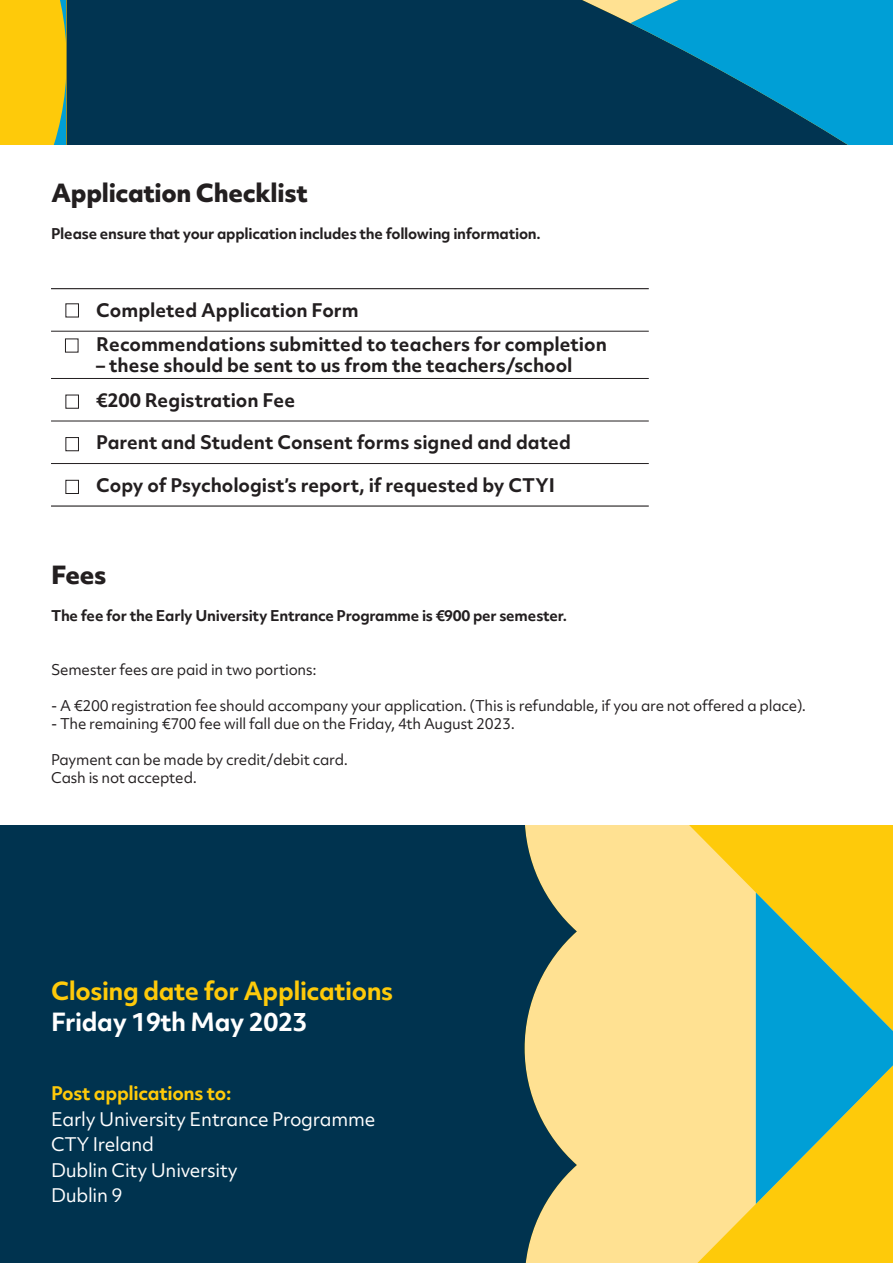
<style>
.page{position:relative;width:893px;height:1263px;background:#fff}
.page>*{position:absolute;margin:0;border:0;box-sizing:border-box;transform-origin:0 0}
.t1{font:700 24px "Objektiv Mk 2";letter-spacing:-.015em;color:#feca0a}
.t2{font:800 24px "Objektiv Mk 2";letter-spacing:-.015em;color:#231f20}
.t3{font:700 24px "Objektiv Mk 2";letter-spacing:-.015em;color:#fff}
.t4{font:700 18px "Objektiv Mk 2";color:#231f20}
.t5{font:18px "Objektiv Mk 2";letter-spacing:-.015em;color:#fff}
.t6{font:700 18px "Objektiv Mk 2";letter-spacing:-.015em;color:#feca0a}
.t7{font:14.25px "Objektiv Mk 2";letter-spacing:-.015em;color:#231f20}
.t8{font:700 14.25px "Objektiv Mk 2";letter-spacing:-.015em;color:#231f20}
</style>
<div class="page">
<svg style="left:577px;top:825px;width:316px;height:438px;background:#fedb73"></svg>
<svg style="left:756px;top:892px;width:137px;height:312px;background:#71b27b"></svg>
<div style="left:0;top:825px;width:577px;height:438px;background:#00334f"></div>
<hr style="left:51px;top:331px;width:598px;height:1px;background:#231f20">
<hr style="left:51px;top:378px;width:598px;height:1px;background:#231f20">
<hr style="left:51px;top:421px;width:598px;height:1px;background:#231f20">
<hr style="left:51px;top:463px;width:598px;height:1px;background:#231f20">
<hr style="left:51px;top:288px;width:598px;height:1px;background:#231f20">
<hr style="left:51px;top:505px;width:598px;height:2px;background:#231f20">
<div style="left:66px;top:304px;width:13px;height:13px;border:1px solid #231f20"></div>
<div style="left:66px;top:395px;width:13px;height:13px;border:1px solid #231f20"></div>
<div style="left:65px;top:339px;width:13px;height:13px;border:1px solid #231f20"></div>
<div style="left:66px;top:437px;width:13px;height:14px;border:1px solid #231f20"></div>
<div style="left:66px;top:480px;width:13px;height:14px;border:1px solid #231f20"></div>
<div style="left:0;top:0;width:67px;height:145px;background:#feca0a"></div>
<div style="left:67px;top:0;width:319px;height:145px;background:#013451"></div>
<svg style="left:386px;top:0;width:507px;height:145px;background:#04597c"></svg>
<p class="t2" style="left:51px;top:176px;width:258px">Application Checklist</p>
<p class="t8" style="left:51px;top:224px;width:491px">Please ensure that your application includes the following information.</p>
<p class="t4" style="left:96px;top:297px;width:264px">Completed Application Form</p>
<p class="t4" style="left:96px;top:331px;width:512px">Recommendations submitted to teachers for completion</p>
<p class="t4" style="left:96px;top:353px;width:478px">– these should be sent to us from the teachers/school</p>
<p class="t4" style="left:96px;top:387px;width:200px">€200 Registration Fee</p>
<p class="t4" style="left:96px;top:430px;width:476px">Parent and Student Consent forms signed and dated</p>
<p class="t4" style="left:96px;top:472px;width:460px">Copy of Psychologist’s report, if requested by CTYI</p>
<p class="t2" style="left:51px;top:557px;width:57px">Fees</p>
<p class="t8" style="left:51px;top:605px;width:517px">The fee for the Early University Entrance Programme is €900 per semester.</p>
<p class="t7" style="left:51px;top:660px;width:267px">Semester fees are paid in two portions:</p>
<p class="t7" style="left:51px;top:696px;width:756px">- A €200 registration fee should accompany your application. (This is refundable, if you are not offered a place).</p>
<p class="t7" style="left:51px;top:714px;width:465px">- The remaining €700 fee will fall due on the Friday, 4th August 2023.</p>
<p class="t7" style="left:51px;top:750px;width:298px">Payment can be made by credit/debit card.</p>
<p class="t7" style="left:51px;top:768px;width:148px">Cash is not accepted.</p>
<p class="t1" style="left:51px;top:974px;width:344px">Closing date for Applications</p>
<p class="t3" style="left:51px;top:1005px;width:258px">Friday 19th May 2023</p>
<p class="t6" style="left:51px;top:1081px;width:182px">Post applications to:</p>
<p class="t5" style="left:51px;top:1107px;width:326px">Early University Entrance Programme</p>
<p class="t5" style="left:51px;top:1132px;width:104px">CTY Ireland</p>
<p class="t5" style="left:51px;top:1158px;width:188px">Dublin City University</p>
<p class="t5" style="left:51px;top:1183px;width:73px">Dublin 9</p>
</div>
